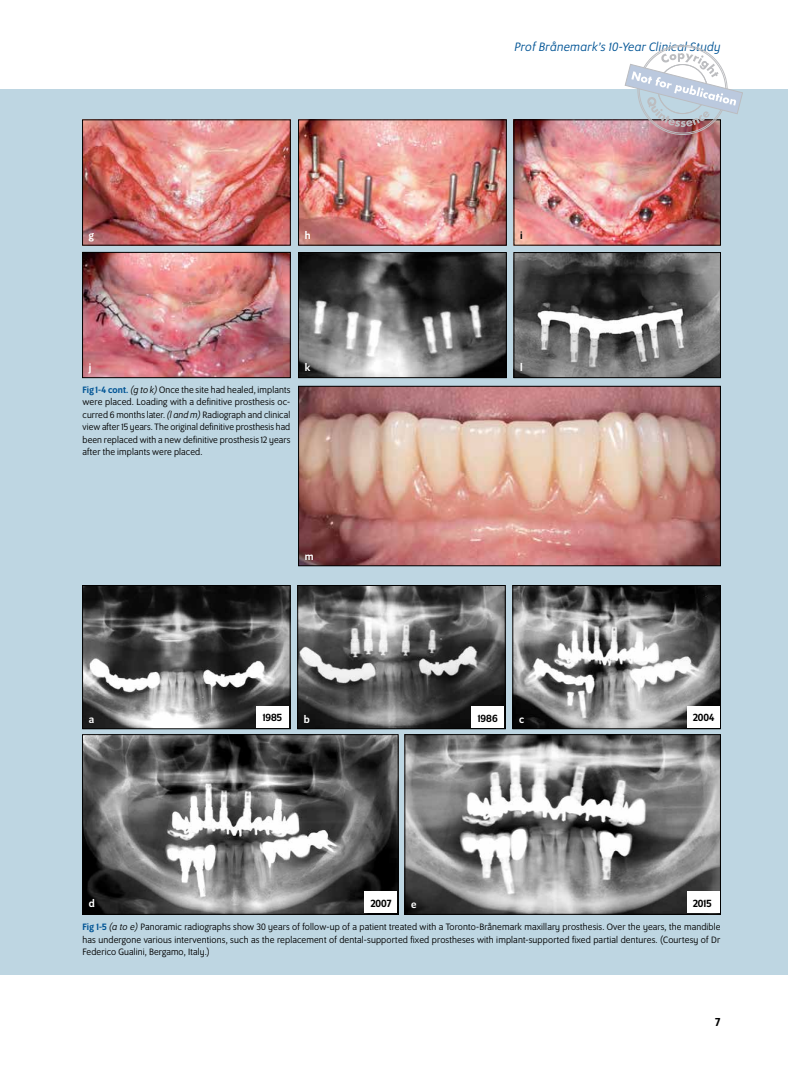
<style>
.page{position:relative;width:788px;height:1074px;background:#fff}
.page>*{position:absolute;margin:0;border:0;box-sizing:border-box;transform-origin:0 0}
.t1{font:italic 13.12px "Program OT";letter-spacing:.03em;color:#005495}
.t2{font:500 12.5px "Program OT";color:#000}
.t3{font:500 11.25px "Program OT";color:#000}
.t4{font:500 11.25px "Program OT";color:#fff}
.t5{font:10px/12.5px "Program OT";letter-spacing:.015em;color:#000;text-align:justify}
.s1{font-weight:500;color:#005495}
.s2{font-style:italic}
</style>
<div class="page">
<div style="left:0;top:90px;width:788px;height:885px;background:#bed6e2"></div>
<img style="left:84px;top:122px;width:204px;height:121px">
<img style="left:300px;top:122px;width:204px;height:121px">
<img style="left:515px;top:122px;width:203px;height:121px">
<img style="left:84px;top:254px;width:204px;height:122px">
<div style="left:82px;top:252px;width:208px;height:126px;border:1px solid #000"></div>
<img style="left:300px;top:254px;width:204px;height:122px">
<div style="left:298px;top:252px;width:208px;height:126px;border:1px solid #000"></div>
<img style="left:515px;top:254px;width:203px;height:122px">
<div style="left:513px;top:252px;width:207px;height:126px;border:1px solid #000"></div>
<img style="left:300px;top:388px;width:418px;height:176px">
<div style="left:298px;top:386px;width:422px;height:180px;border:1px solid #000"></div>
<img style="left:84px;top:736px;width:312px;height:176px">
<div style="left:82px;top:734px;width:316px;height:180px;border:1px solid #000"></div>
<img style="left:406px;top:736px;width:312px;height:176px">
<div style="left:404px;top:734px;width:316px;height:180px;border:1px solid #000"></div>
<img style="left:84px;top:587px;width:204px;height:140px">
<div style="left:82px;top:585px;width:208px;height:144px;border:1px solid #000"></div>
<img style="left:299px;top:587px;width:204px;height:140px">
<div style="left:297px;top:585px;width:208px;height:144px;border:1px solid #000"></div>
<img style="left:514px;top:587px;width:204px;height:140px">
<div style="left:512px;top:585px;width:208px;height:144px;border:1px solid #000"></div>
<div style="left:686px;top:706px;width:33px;height:21px;background:#fff"></div>
<div style="left:471px;top:706px;width:33px;height:21px;background:#fff"></div>
<div style="left:256px;top:706px;width:33px;height:21px;background:#fff"></div>
<div style="left:364px;top:891px;width:33px;height:22px;background:#fff"></div>
<div style="left:686px;top:891px;width:33px;height:22px;background:#fff"></div>
<svg style="left:624px;top:45px;width:118px;height:90px"></svg>
<h1 class="t1" style="left:514px;top:40px;width:207px">Prof Brånemark’s 10-Year Clinical Study</h1>
<p class="t4" style="left:89px;top:229px;width:7px">g</p>
<p class="t4" style="left:305px;top:229px;width:7px">h</p>
<p class="t3" style="left:520px;top:229px;width:4px">i</p>
<p class="t4" style="left:89px;top:361px;width:4px">j</p>
<p class="t4" style="left:305px;top:361px;width:7px">k</p>
<p class="t4" style="left:520px;top:361px;width:4px">l</p>
<p class="t5" style="left:83px;top:383px;width:209px"><span class="s1">Fig 1-4 cont.</span> <span class="s2">(g to k)</span> Once the site had healed, implants were placed. Loading with a definitive prosthesis oc&shy;curred 6 months later. <span class="s2">(l and m)</span> Radiograph and clinical view after 15 years. The original definitive prosthesis had been replaced with a new definitive prosthesis 12 years after the implants were placed.</p>
<p class="t4" style="left:305px;top:549px;width:10px">m</p>
<p class="t4" style="left:89px;top:712px;width:7px">a</p>
<p class="t4" style="left:89px;top:897px;width:7px">d</p>
<p class="t3" style="left:263px;top:711px;width:21px">1985</p>
<p class="t3" style="left:478px;top:711px;width:21px">1986</p>
<p class="t4" style="left:519px;top:712px;width:7px">c</p>
<p class="t3" style="left:693px;top:711px;width:23px">2004</p>
<p class="t4" style="left:304px;top:712px;width:7px">b</p>
<p class="t3" style="left:370px;top:897px;width:22px">2007</p>
<p class="t3" style="left:693px;top:897px;width:20px">2015</p>
<p class="t4" style="left:411px;top:898px;width:7px">e</p>
<p class="t5" style="left:82px;top:921px;width:639px"><span class="s1">Fig 1-5</span> <span class="s2">(a to e)</span> Panoramic radiographs show 30 years of follow-up of a patient treated with a Toronto-Brånemark maxillary prosthesis. Over the years, the mandible has undergone various interventions, such as the replacement of dental-supported fixed prostheses with implant-supported fixed partial dentures. (Courtesy of Dr Federico Gualini, Bergamo, Italy.)</p>
<p class="t2" style="left:715px;top:1014px;width:7px">7</p>
</div>
